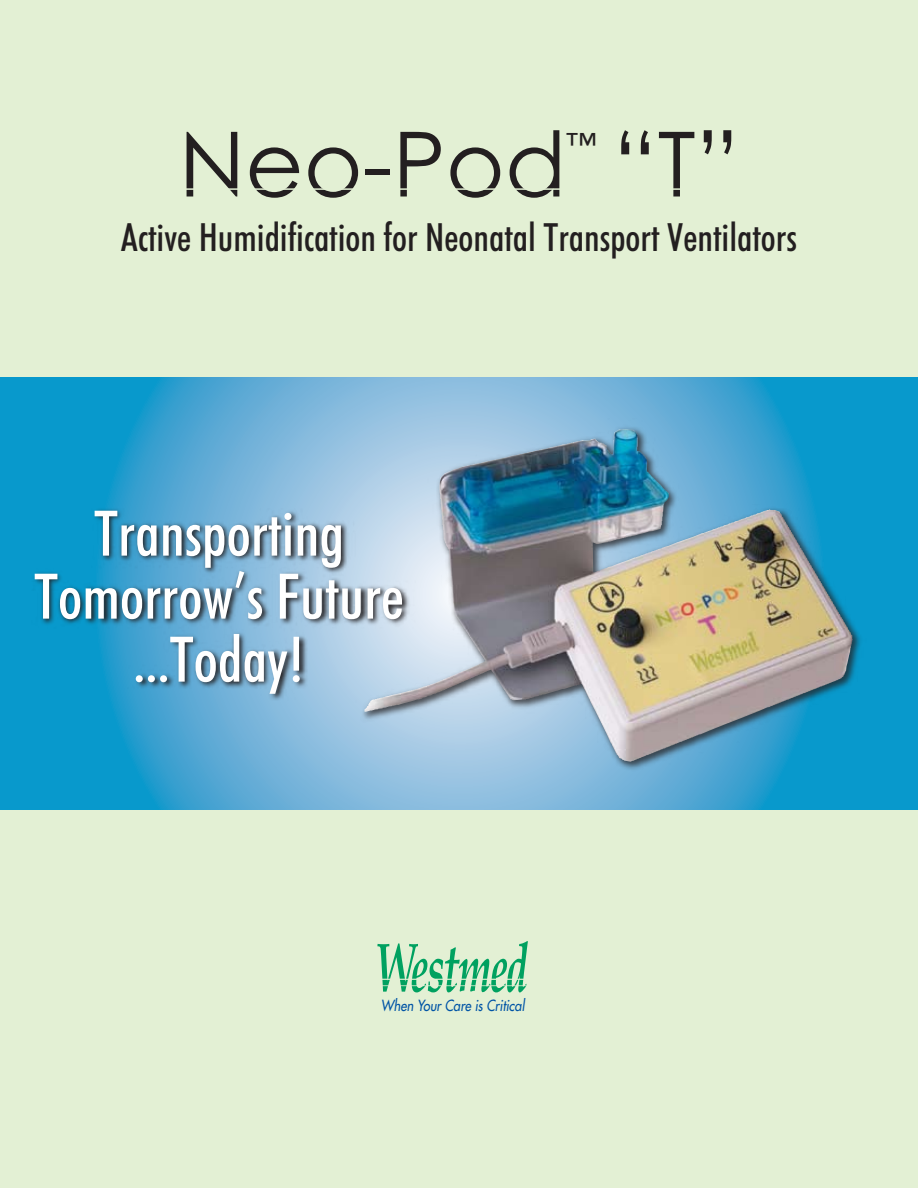
<style>
.page{position:relative;width:918px;height:1188px;background:#e3f0d4}
.page>*{position:absolute;margin:0;border:0;box-sizing:border-box;transform-origin:0 0}
.t1{font:90px "Century Gothic";color:#231f20}
.t2{font:500 condensed 63px/63px "Futura BT";color:#fff;text-align:center}
.t3{font:500 condensed 39px "Futura BT";color:#231f20}
.t4{font:30px "Century Gothic";color:#231f20}
.t5{font:italic 15px "Futura";color:#0054a6;scale:.85 1}
</style>
<div class="page">
<svg style="left:0;top:378px;width:918px;height:432px"></svg>
<img style="left:343px;top:406px;width:558px;height:396px">
<img style="left:593px;top:451px;width:216px;height:121px">
<img style="left:0;top:496px;width:448px;height:228px">
<svg style="left:377px;top:941px;width:151px;height:51px"></svg>
<h1 class="t1" style="left:179px;top:109px;width:389px">Neo-Pod</h1>
<p class="t4" style="left:566px;top:125px;width:31px">™</p>
<h1 class="t1" style="left:612px;top:109px;width:129px">“T”</h1>
<p class="t3" style="left:121px;top:213px;width:678px">Active Humidification for Neonatal Transport Ventilators</p>
<h2 class="t2" style="left:34px;top:501px;width:371px">Transporting<br>Tomorrow’s Future ...Today!</h2>
<p class="t5" style="left:381px;top:996px;width:170px">When Your Care is Critical</p>
</div>
